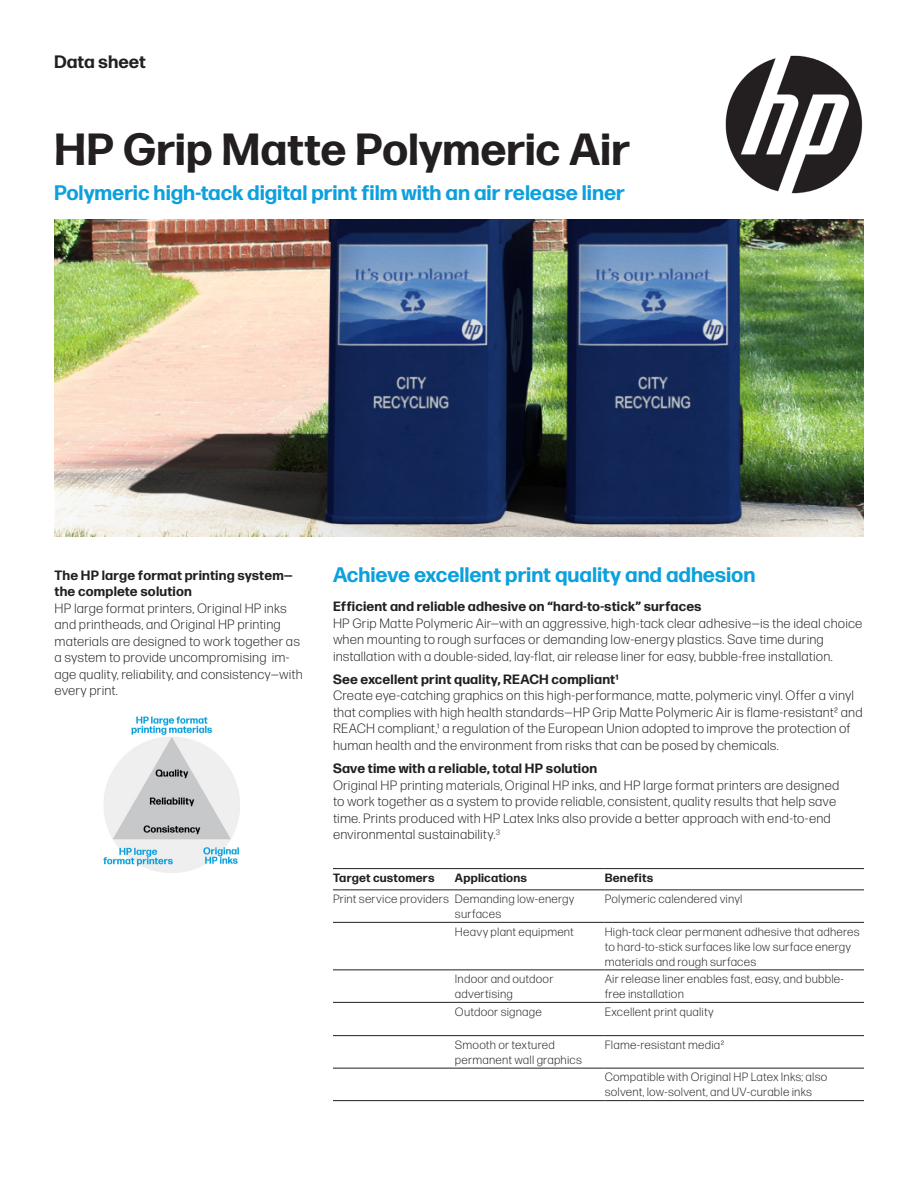
<style>
.page{position:relative;width:918px;height:1188px;background:#fff}
.page>*{position:absolute;margin:0;border:0;box-sizing:border-box;transform-origin:0 0}
.headline{font:700 45px "Forma DJR Micro";color:#231f20}
.subhead_2{font:700 21px "Forma DJR Micro";letter-spacing:-.005em;color:#0ca0dd}
.Body_Header{font:700 21px "Forma DJR Micro";letter-spacing:-.005em;color:#0ca0dd}
.t1{font:700 18px "Forma DJR Micro";color:#231f20}
.body{font:300 13.5px/16.5px "Forma DJR Micro";letter-spacing:.01em;color:#231f20}
.Body_Header-2{font:700 13.5px/16.5px "Forma DJR Micro";letter-spacing:.01em;color:#231f20}
.Spec_text{font:300 12px/15px "Forma DJR Micro";letter-spacing:.015em;color:#231f20}
.Spec_text-2{font:700 12px "Forma DJR Micro";letter-spacing:.015em;color:#231f20}
</style>
<div class="page">
<img style="left:54px;top:220px;width:810px;height:317px">
<img style="left:725px;top:55px;width:138px;height:139px">
<hr style="left:333px;top:868px;width:122px;height:1px;background:#231f20">
<hr style="left:455px;top:868px;width:150px;height:1px;background:#231f20">
<hr style="left:605px;top:868px;width:259px;height:1px;background:#231f20">
<hr style="left:333px;top:890px;width:122px;height:1px;background:#231f20">
<hr style="left:455px;top:890px;width:150px;height:1px;background:#231f20">
<hr style="left:605px;top:890px;width:259px;height:1px;background:#231f20">
<hr style="left:333px;top:922px;width:122px;height:1px;background:#231f20">
<hr style="left:455px;top:922px;width:150px;height:1px;background:#231f20">
<hr style="left:605px;top:922px;width:259px;height:1px;background:#231f20">
<hr style="left:333px;top:970px;width:122px;height:1px;background:#231f20">
<hr style="left:455px;top:970px;width:150px;height:1px;background:#231f20">
<hr style="left:605px;top:970px;width:259px;height:1px;background:#231f20">
<hr style="left:333px;top:1002px;width:122px;height:1px;background:#231f20">
<hr style="left:455px;top:1002px;width:150px;height:1px;background:#231f20">
<hr style="left:605px;top:1002px;width:259px;height:1px;background:#231f20">
<hr style="left:333px;top:1035px;width:122px;height:1px;background:#231f20">
<hr style="left:455px;top:1035px;width:150px;height:1px;background:#231f20">
<hr style="left:605px;top:1035px;width:259px;height:1px;background:#231f20">
<hr style="left:333px;top:1068px;width:122px;height:1px;background:#231f20">
<hr style="left:455px;top:1068px;width:150px;height:1px;background:#231f20">
<hr style="left:605px;top:1068px;width:259px;height:1px;background:#231f20">
<hr style="left:333px;top:1100px;width:122px;height:1px;background:#231f20">
<hr style="left:455px;top:1100px;width:150px;height:1px;background:#231f20">
<hr style="left:605px;top:1100px;width:259px;height:1px;background:#231f20">
<img style="left:103px;top:716px;width:136px;height:157px">
<p class="t1" style="left:54px;top:50px;width:93px">Data sheet</p>
<p class="headline" style="left:54px;top:120px;width:578px">HP Grip Matte Polymeric Air</p>
<p class="subhead_2" style="left:54px;top:179px;width:572px">Polymeric high-tack digital print film with an air release liner</p>
<p class="Body_Header-2" style="left:55px;top:567px;width:239px">The HP large format printing system— the complete solution</p>
<p class="body" style="left:55px;top:600px;width:250px">HP large format printers, Original HP inks and printheads, and Original HP printing materials are designed to work together as a system to provide uncompromising im&shy;age quality, reliability, and consistency—with every print.</p>
<p class="Body_Header" style="left:333px;top:561px;width:424px">Achieve excellent print quality and adhesion</p>
<p class="Body_Header-2" style="left:333px;top:598px;width:370px">Efficient and reliable adhesive on “hard-to-stick” surfaces</p>
<p class="body" style="left:333px;top:614px;width:531px">HP Grip Matte Polymeric Air—with an aggressive, high-tack clear adhesive—is the ideal choice when mounting to rough surfaces or demanding low-energy plastics. Save time during installation with a double-sided, lay-flat, air release liner for easy, bubble-free installation.</p>
<p class="Body_Header-2" style="left:333px;top:671px;width:287px">See excellent print quality, REACH compliant1</p>
<p class="body" style="left:333px;top:687px;width:531px">Create eye-catching graphics on this high-performance, matte, polymeric vinyl. Offer a vinyl that complies with high health standards—HP Grip Matte Polymeric Air is flame-resistant2 and REACH compliant,1 a regulation of the European Union adopted to improve the protection of human health and the environment from risks that can be posed by chemicals.</p>
<p class="Body_Header-2" style="left:333px;top:760px;width:266px">Save time with a reliable, total HP solution</p>
<p class="body" style="left:333px;top:776px;width:508px">Original HP printing materials, Original HP inks, and HP large format printers are designed to work together as a system to provide reliable, consistent, quality results that help save time. Prints produced with HP Latex Inks also provide a better approach with end-to-end environmental sustainability.<sup>3</sup></p>
<p class="Spec_text-2" style="left:333px;top:870px;width:103px">Target customers</p>
<p class="Spec_text-2" style="left:455px;top:870px;width:74px">Applications</p>
<p class="Spec_text-2" style="left:605px;top:870px;width:50px">Benefits</p>
<p class="Spec_text" style="left:333px;top:891px;width:118px">Print service providers</p>
<p class="Spec_text" style="left:455px;top:891px;width:121px">Demanding low-energy surfaces</p>
<p class="Spec_text" style="left:605px;top:891px;width:139px">Polymeric calendered vinyl</p>
<p class="Spec_text" style="left:455px;top:924px;width:120px">Heavy plant equipment</p>
<p class="Spec_text" style="left:605px;top:924px;width:257px">High-tack clear permanent adhesive that adheres to hard-to-stick surfaces like low surface energy materials and rough surfaces</p>
<p class="Spec_text" style="left:455px;top:971px;width:100px">Indoor and outdoor advertising</p>
<p class="Spec_text" style="left:605px;top:971px;width:241px">Air release liner enables fast, easy, and bubble&shy;free installation</p>
<p class="Spec_text" style="left:455px;top:1004px;width:88px">Outdoor signage</p>
<p class="Spec_text" style="left:605px;top:1004px;width:110px">Excellent print quality</p>
<p class="Spec_text" style="left:455px;top:1037px;width:128px">Smooth or textured permanent wall graphics</p>
<p class="Spec_text" style="left:605px;top:1037px;width:121px">Flame-resistant media2</p>
<p class="Spec_text" style="left:605px;top:1069px;width:224px">Compatible with Original HP Latex Inks; also solvent, low-solvent, and UV-curable inks</p>
</div>
